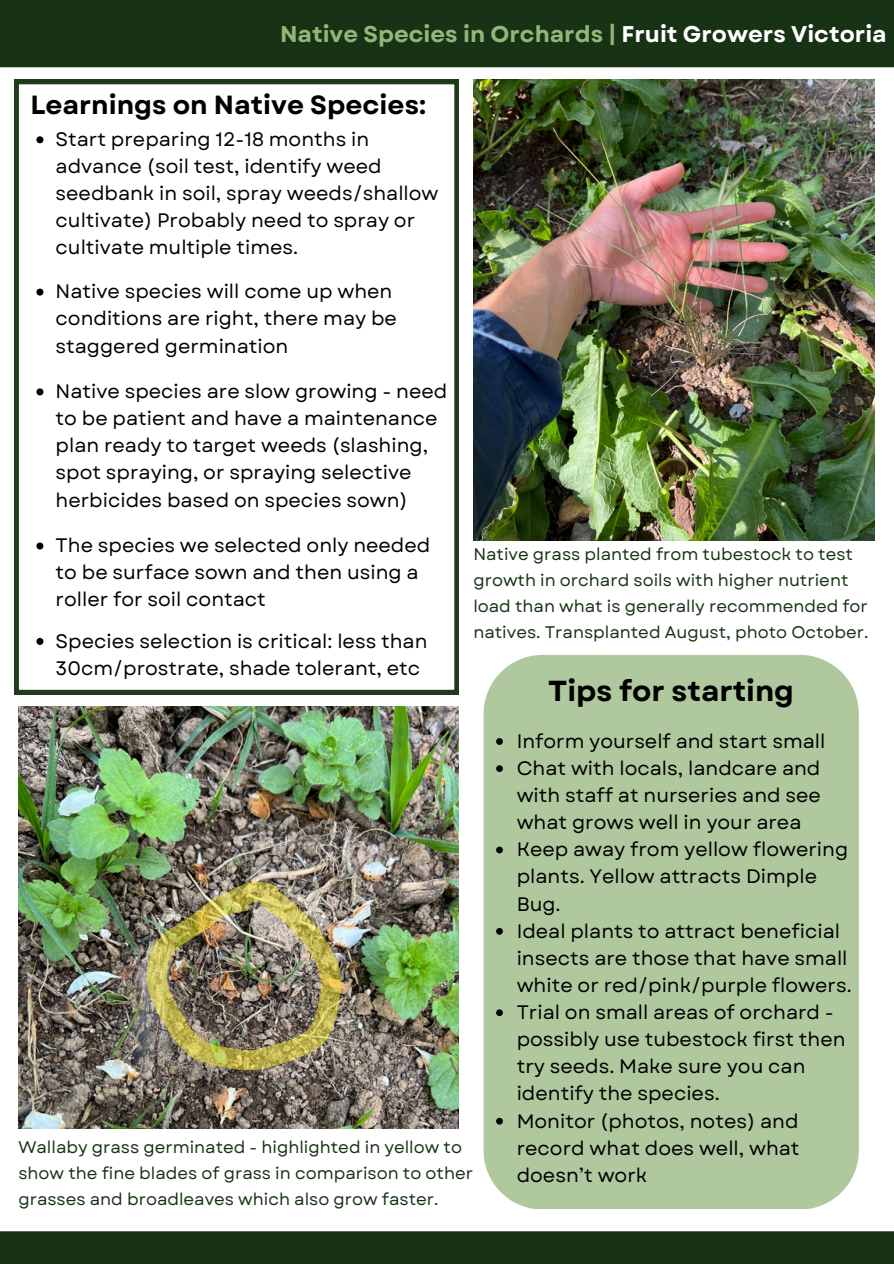
<style>
.page{position:relative;width:894px;height:1264px;background:#fff}
.page>*{position:absolute;margin:0;border:0;box-sizing:border-box;transform-origin:0 0}
.t1{font:700 28.95px "Garet";color:#000}
.t2{font:700 26.25px "Garet";color:#000}
.t3{font:700 22.8px "Garet";color:#93b67a}
.t4{font:19.5px/27.2px "Garet";color:#000}
.t5{font:16.8px/25.8px "Garet";color:#183215}
.s1{color:#fff}
</style>
<div class="page">
<div style="left:0;top:1231px;width:893px;height:32px;background:#183215"></div>
<div style="left:0;top:0;width:893px;height:67px;background:#183215"></div>
<svg style="left:14px;top:80px;width:444px;height:614px"></svg>
<img style="left:18px;top:706px;width:440px;height:422px">
<img style="left:473px;top:80px;width:400px;height:460px">
<img style="left:146px;top:881px;width:195px;height:189px">
<div style="left:483px;top:655px;width:375px;height:553px;background:#afc89d"></div>
<svg style="left:36px;top:136px;width:7px;height:7px"></svg>
<svg style="left:36px;top:288px;width:7px;height:7px"></svg>
<svg style="left:36px;top:388px;width:7px;height:7px"></svg>
<svg style="left:36px;top:542px;width:7px;height:7px"></svg>
<svg style="left:36px;top:638px;width:7px;height:7px"></svg>
<svg style="left:496px;top:738px;width:6px;height:7px"></svg>
<svg style="left:496px;top:765px;width:6px;height:7px"></svg>
<svg style="left:496px;top:846px;width:6px;height:7px"></svg>
<svg style="left:496px;top:928px;width:6px;height:6px"></svg>
<svg style="left:496px;top:1009px;width:6px;height:7px"></svg>
<svg style="left:496px;top:1117px;width:6px;height:7px"></svg>
<p class="t3" style="left:280px;top:17px;width:608px">Native Species in Orchards | <span class="s1">Fruit Growers Victoria</span></p>
<p class="t2" style="left:30px;top:86px;width:397px">Learnings on Native Species:</p>
<p class="t4" style="left:56px;top:126px;width:384px">Start preparing 12-18 months in advance (soil test, identify weed seedbank in soil, spray weeds/shallow cultivate) Probably need to spray or cultivate multiple times.</p>
<p class="t4" style="left:56px;top:278px;width:343px">Native species will come up when conditions are right, there may be staggered germination</p>
<p class="t4" style="left:56px;top:378px;width:393px">Native species are slow growing - need to be patient and have a maintenance plan ready to target weeds (slashing, spot spraying, or spraying selective herbicides based on species sown)</p>
<p class="t4" style="left:56px;top:532px;width:376px">The species we selected only needed to be surface sown and then using a roller for soil contact</p>
<p class="t4" style="left:56px;top:627px;width:373px">Species selection is critical: less than<br>30cm/prostrate, shade tolerant, etc</p>
<p class="t5" style="left:473px;top:541px;width:396px">Native grass planted from tubestock to test growth in orchard soils with higher nutrient load than what is generally recommended for natives. Transplanted August, photo October.</p>
<h1 class="t1" style="left:548px;top:670px;width:247px">Tips for starting</h1>
<p class="t4" style="left:516px;top:727px;width:310px">Inform yourself and start small</p>
<p class="t4" style="left:516px;top:754px;width:306px;text-align:justify">Chat with locals, landcare and with staff at nurseries and see what grows well in your area</p>
<p class="t4" style="left:516px;top:836px;width:333px">Keep away from yellow flowering plants. Yellow attracts Dimple<br>Bug.</p>
<p class="t4" style="left:516px;top:917px;width:336px">Ideal plants to attract beneficial insects are those that have small white or red/pink/purple flowers.</p>
<p class="t4" style="left:516px;top:998px;width:330px">Trial on small areas of orchard - possibly use tubestock first then try seeds. Make sure you can identify the species.</p>
<p class="t4" style="left:516px;top:1107px;width:284px;text-align:justify">Monitor (photos, notes) and record what does well, what doesn’t work</p>
<p class="t5" style="left:18px;top:1134px;width:456px">Wallaby grass germinated - highlighted in yellow to show the fine blades of grass in comparison to other grasses and broadleaves which also grow faster.</p>
</div>
